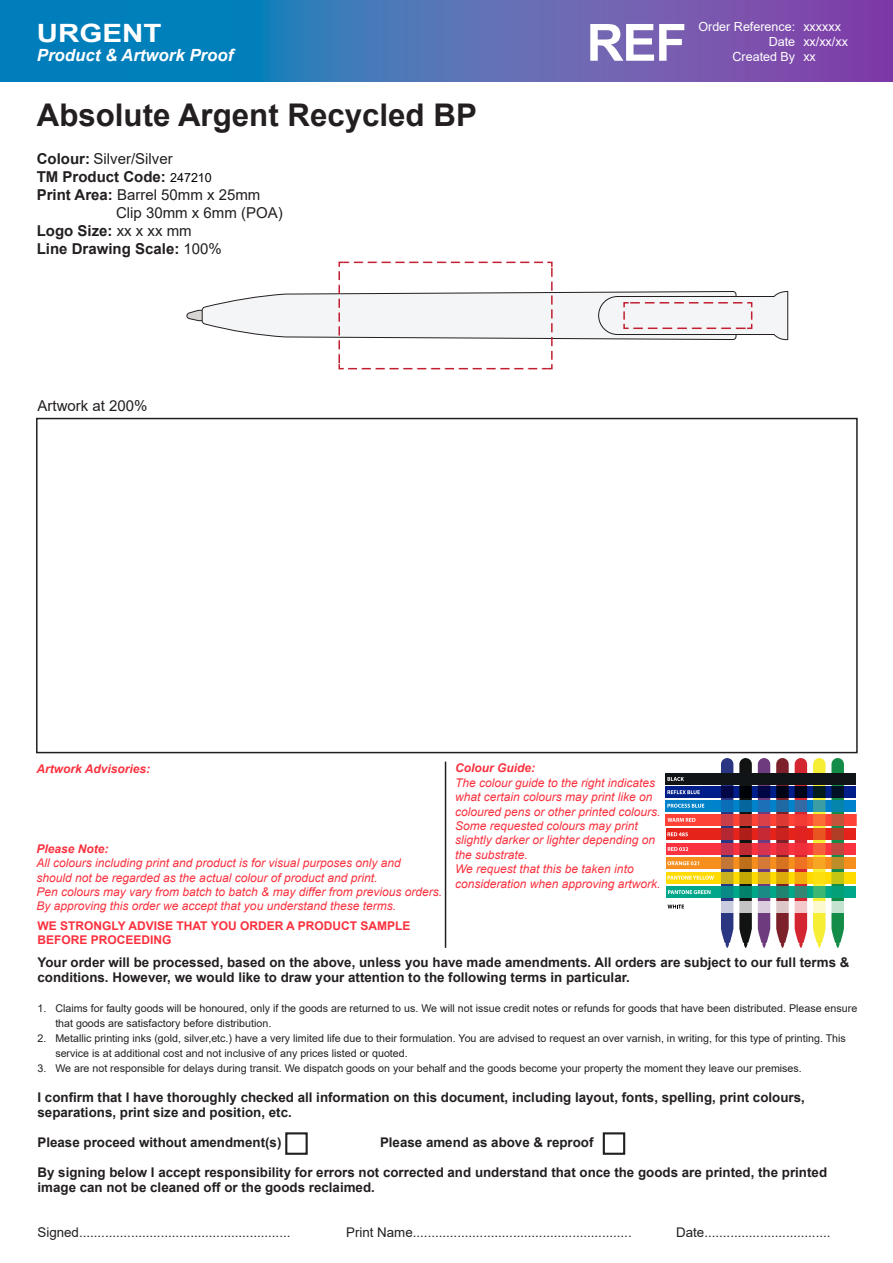
<style>
.page{position:relative;width:893px;height:1263px;background:#fff}
.page>*{position:absolute;margin:0;border:0;box-sizing:border-box;transform-origin:0 0}
.t1{font:700 51.3px "Arial";color:#fff}
.t2{font:700 31.2px "Arial";color:#231f20}
.t3{font:700 25.2px "Arial";color:#fff;scale:1.17 1}
.t4{font:italic 700 16.8px "Arial";color:#fff}
.t5{font:15px "Arial";color:#231f20}
.t6{font:700 15px "Arial";color:#231f20}
.t7{font:700 13.35px/15px "Arial";color:#231f20}
.t8{font:13.35px "Arial";color:#231f20}
.t9{font:12.6px/15px "Arial";color:#fff;text-align:right}
.t10{font:italic 12px/14.4px "Arial";color:#fa313e}
.t11{font:700 12px/14.4px "Arial";color:#fa313e}
.t12{font:italic 700 12px "Arial";color:#fa313e}
.t13{font:10.65px/15px "Arial";color:#231f20}
.s1{font-weight:700}
.s2{font-weight:400;font-size:12.6px;color:#040503}
.s3{font-weight:400}
</style>
<div class="page">
<div style="left:285px;top:1132px;width:23px;height:23px;border:2px solid #231f20"></div>
<div style="left:603px;top:1132px;width:22px;height:23px;border:2px solid #231f20"></div>
<hr style="left:445px;top:761px;width:1px;height:187px;background:#231f20">
<svg style="left:721px;top:758px;width:12px;height:190px"></svg>
<svg style="left:739px;top:758px;width:13px;height:190px"></svg>
<svg style="left:758px;top:758px;width:12px;height:190px"></svg>
<svg style="left:776px;top:758px;width:13px;height:190px"></svg>
<svg style="left:795px;top:758px;width:12px;height:190px"></svg>
<svg style="left:813px;top:758px;width:12px;height:190px"></svg>
<svg style="left:831px;top:758px;width:13px;height:190px"></svg>
<svg style="left:666px;top:787px;width:190px;height:11px;background:#001458"></svg>
<svg style="left:666px;top:800px;width:190px;height:12px;background:#0d7cba"></svg>
<svg style="left:666px;top:814px;width:190px;height:12px;background:#ed4337"></svg>
<div style="left:666px;top:773px;width:190px;height:11px;background:#111416"></div>
<svg style="left:666px;top:828px;width:189px;height:12px;background:#d62820"></svg>
<svg style="left:666px;top:843px;width:189px;height:11px;background:#e8343e"></svg>
<svg style="left:666px;top:857px;width:189px;height:12px;background:#e58622"></svg>
<svg style="left:666px;top:872px;width:189px;height:11px;background:#ecc909"></svg>
<svg style="left:666px;top:886px;width:190px;height:12px;background:#0d9c7f"></svg>
<svg style="left:667px;top:901px;width:177px;height:11px"></svg>
<svg style="left:667px;top:777px;width:17px;height:4px"></svg>
<svg style="left:667px;top:790px;width:33px;height:4px"></svg>
<svg style="left:667px;top:804px;width:37px;height:4px"></svg>
<svg style="left:667px;top:818px;width:29px;height:4px"></svg>
<svg style="left:667px;top:832px;width:21px;height:4px"></svg>
<svg style="left:668px;top:847px;width:20px;height:4px"></svg>
<svg style="left:667px;top:861px;width:32px;height:4px"></svg>
<svg style="left:667px;top:876px;width:47px;height:4px"></svg>
<svg style="left:668px;top:890px;width:42px;height:4px"></svg>
<svg style="left:667px;top:905px;width:17px;height:3px"></svg>
<svg style="left:0;top:0;width:893px;height:81px;background:#466cb4"></svg>
<svg style="left:36px;top:417px;width:822px;height:337px"></svg>
<svg style="left:186px;top:261px;width:602px;height:109px"></svg>
<h3 class="t3" style="left:37px;top:16px;width:108px">URGENT</h3>
<h3 class="t4" style="left:37px;top:44px;width:198px">Product &amp; Artwork Proof</h3>
<h2 class="t2" style="left:37px;top:93px;width:442px">Absolute Argent Recycled BP</h2>
<h3 class="t5" style="left:37px;top:148px;width:137px"><span class="s1">Colour:</span> Silver/Silver</h3>
<h3 class="t6" style="left:37px;top:166px;width:177px">TM Product Code: <span class="s2">247210</span></h3>
<h3 class="t5" style="left:37px;top:184px;width:225px"><span class="s1">Print Area:</span> Barrel 50mm x 25mm</h3>
<h3 class="t5" style="left:116px;top:202px;width:168px">Clip 30mm x 6mm (POA)</h3>
<h3 class="t6" style="left:37px;top:220px;width:156px">Logo Size: <span class="s3">xx x xx mm</span></h3>
<h3 class="t6" style="left:37px;top:238px;width:187px">Line Drawing Scale: <span class="s3">100%</span></h3>
<h3 class="t5" style="left:38px;top:395px;width:112px">Artwork at 200%</h3>
<p class="t9" style="left:698px;top:19px;width:98px">Order Reference:<br>Date<br>Created By</p>
<h1 class="t1" style="left:587px;top:7px;width:102px">REF</h1>
<p class="t9" style="left:803px;top:19px;width:46px;text-align:left">xxxxxx xx/xx/xx xx</p>
<p class="t12" style="left:37px;top:760px;width:115px">Artwork Advisories:</p>
<p class="t12" style="left:37px;top:840px;width:74px">Please Note:</p>
<p class="t10" style="left:37px;top:856px;width:407px">All colours including print and product is for visual purposes only and<br>should not be regarded as the actual colour of product and print.<br>Pen colours may vary from batch to batch &amp; may differ from previous orders.<br>By approving this order we accept that you understand these terms.</p>
<p class="t11" style="left:38px;top:919px;width:374px">WE STRONGLY ADVISE THAT YOU ORDER A PRODUCT SAMPLE<br>BEFORE PROCEEDING</p>
<p class="t12" style="left:455px;top:760px;width:82px">Colour Guide:</p>
<p class="t10" style="left:455px;top:775px;width:207px">The colour guide to the right indicates what certain colours may print like on coloured pens or other printed colours.<br>Some requested colours may print slightly darker or lighter depending on the substrate.<br>We request that this be taken into consideration when approving artwork.</p>
<p class="t7" style="left:38px;top:955px;width:813px">Your order will be processed, based on the above, unless you have made amendments. All orders are subject to our full terms &amp; conditions. However, we would like to draw your attention to the following terms in particular.</p>
<p class="t13" style="left:55px;top:1000px;width:803px;text-indent:-18px">1. Claims for faulty goods will be honoured, only if the goods are returned to us. We will not issue credit notes or refunds for goods that have been distributed. Please ensure that goods are satisfactory before distribution.</p>
<p class="t13" style="left:55px;top:1030px;width:792px;text-indent:-18px">2. Metallic printing inks (gold, silver,etc.) have a very limited life due to their formulation. You are advised to request an over varnish, in writing, for this type of printing. This service is at additional cost and not inclusive of any prices listed or quoted.</p>
<p class="t13" style="left:38px;top:1060px;width:766px">3. We are not responsible for delays during transit. We dispatch goods on your behalf and the goods become your property the moment they leave our premises.</p>
<p class="t7" style="left:38px;top:1090px;width:769px">I confirm that I have thoroughly checked all information on this document, including layout, fonts, spelling, print colours, separations, print size and position, etc.</p>
<p class="t7" style="left:38px;top:1135px;width:245px">Please proceed without amendment(s)</p>
<p class="t7" style="left:380px;top:1135px;width:215px">Please amend as above &amp; reproof</p>
<p class="t7" style="left:38px;top:1165px;width:791px">By signing below I accept responsibility for errors not corrected and understand that once the goods are printed, the printed image can not be cleaned off or the goods reclaimed.</p>
<p class="t8" style="left:38px;top:1223px;width:254px">Signed.........................................................</p>
<p class="t8" style="left:346px;top:1223px;width:287px">Print Name...........................................................</p>
<p class="t8" style="left:676px;top:1223px;width:156px">Date..................................</p>
</div>
